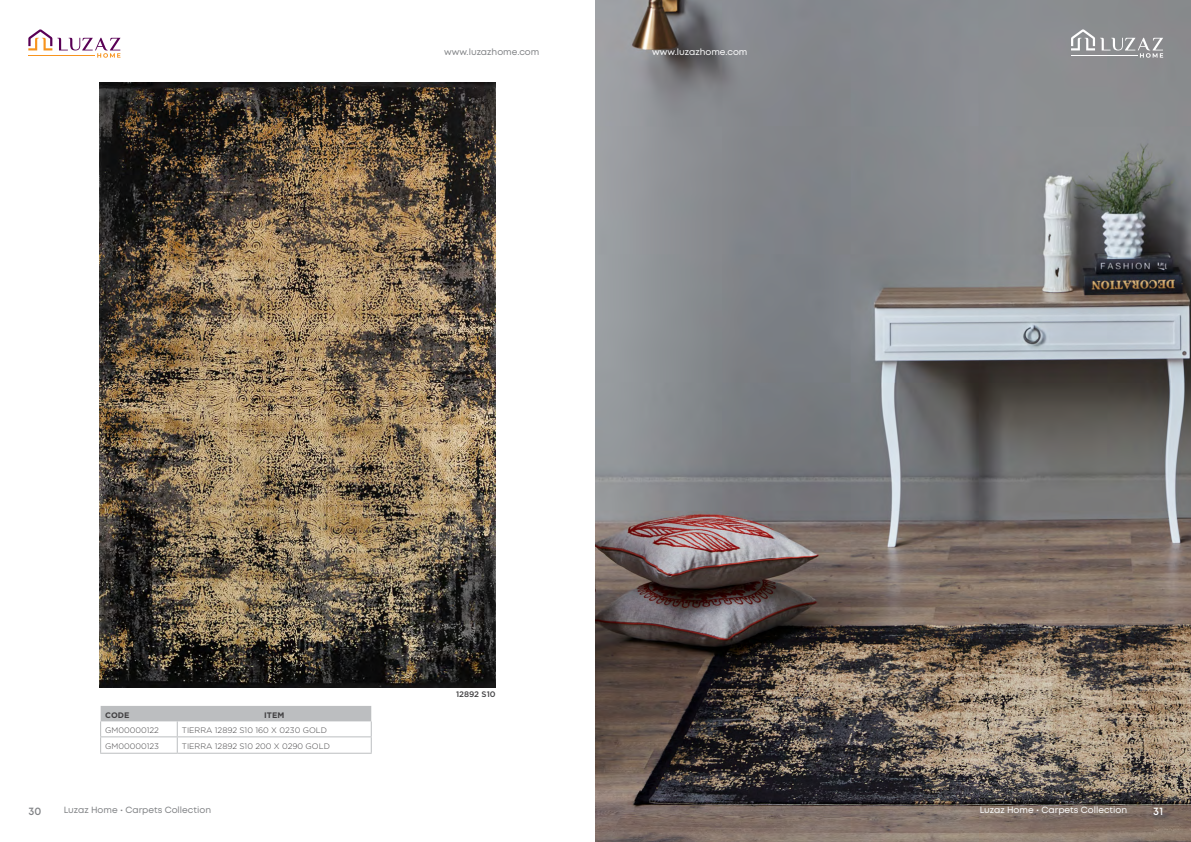
<style>
.page{position:relative;width:1191px;height:842px;background:#fff}
.page>*{position:absolute;margin:0;border:0;box-sizing:border-box;transform-origin:0 0}
.t1{font:600 11px "Mont";color:#808285}
.t2{font:600 11px "Mont";color:#fff}
.t3{font:9px "Mont";color:#808285}
.t4{font:9px "Mont";color:#fff}
.t5{font:300 8px "Gotham";color:#414042}
.t6{font:700 8px "Gotham";color:#414042}
.t7{font:500 8px "Gotham";color:#414042}
</style>
<div class="page">
<svg style="left:28px;top:29px;width:92px;height:29px"></svg>
<hr style="left:28px;top:55px;width:67px;height:1px;background:#f7941e">
<svg style="left:100px;top:706px;width:272px;height:47px"></svg>
<hr style="left:100px;top:753px;width:77px;height:1px;background:#bcbec0">
<hr style="left:177px;top:753px;width:195px;height:1px;background:#bcbec0">
<img style="left:100px;top:82px;width:395px;height:605px">
<img style="left:595px;top:0;width:596px;height:842px">
<svg style="left:1071px;top:29px;width:92px;height:29px;background:#9e9fa1"></svg>
<hr style="left:1071px;top:55px;width:66px;height:1px;background:#fff">
<p class="t3" style="left:444px;top:46px;width:97px">www.luzazhome.com</p>
<p class="t4" style="left:652px;top:46px;width:97px">www.luzazhome.com</p>
<p class="t6" style="left:105px;top:710px;width:26px">CODE</p>
<p class="t6" style="left:264px;top:710px;width:22px">ITEM</p>
<p class="t5" style="left:105px;top:726px;width:55px">GM00000122</p>
<p class="t5" style="left:182px;top:726px;width:147px">TIERRA 12892 S10 160 X 0230 GOLD</p>
<p class="t5" style="left:105px;top:741px;width:55px">GM00000123</p>
<p class="t5" style="left:182px;top:741px;width:149px">TIERRA 12892 S10 200 X 0290 GOLD</p>
<h1 class="t1" style="left:28px;top:803px;width:15px">30</h1>
<p class="t3" style="left:64px;top:804px;width:149px">Luzaz Home • Carpets Collection</p>
<p class="t7" style="left:456px;top:688px;width:41px">12892 S10</p>
<p class="t4" style="left:980px;top:804px;width:149px">Luzaz Home • Carpets Collection</p>
<h1 class="t2" style="left:1153px;top:803px;width:11px">31</h1>
</div>
